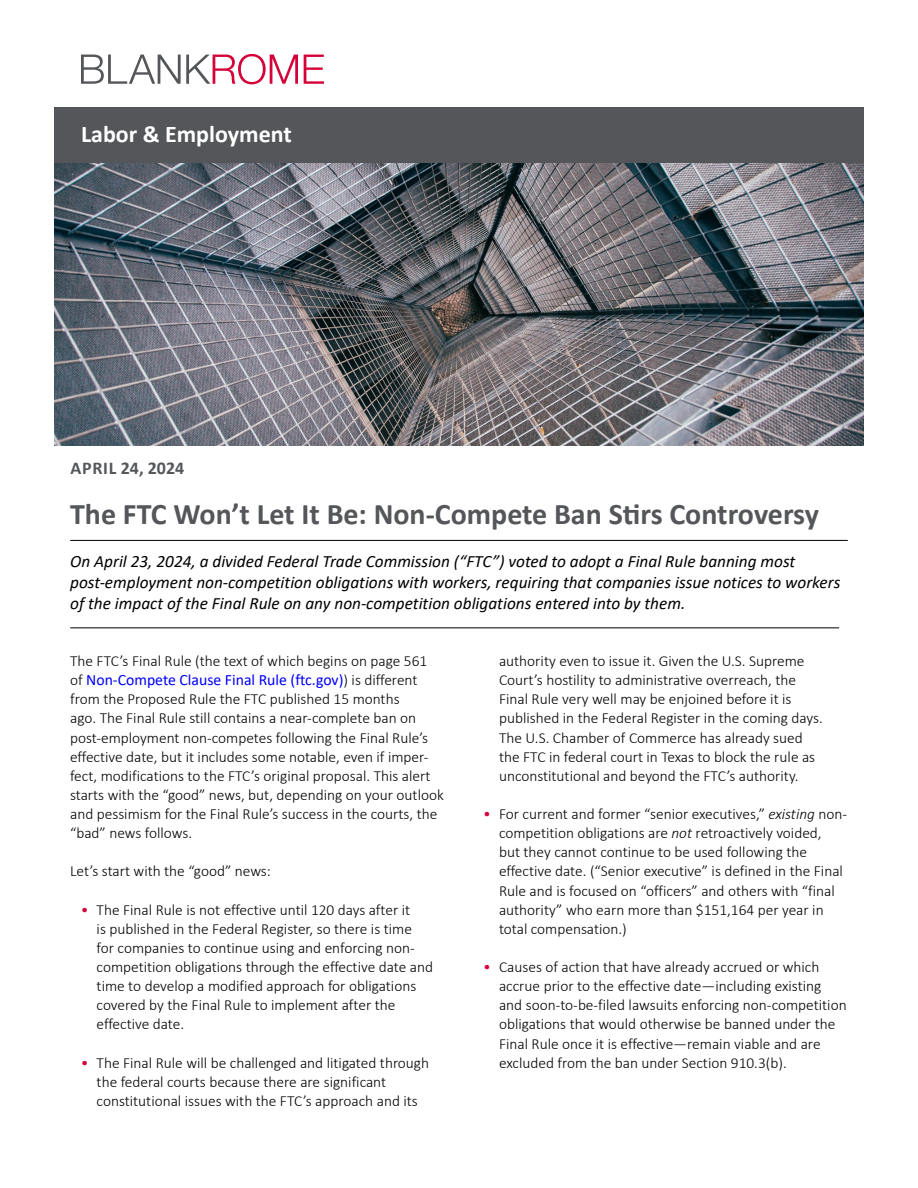
<style>
.page{position:relative;width:918px;height:1188px;background:#fff}
.page>*{position:absolute;margin:0;border:0;box-sizing:border-box;transform-origin:0 0}
._0_maintiutle{font:700 30px "Calibri";color:#54565a}
._5_masthead_PracticeArea{font:700 24px "Calibri";color:#fff}
._5_masthead_Date{font:700 18px "Calibri";letter-spacing:.02em;color:#54565a}
.t1{font:italic 17.25px/21px "Calibri";color:#000}
._1_Body_Copy{font:15.75px "Calibri";color:#00f}
._1_Body_Copy-2{font:300 15.3px/19.2px "Calibri";color:#000}
.s1{font-weight:300;font-size:15.3px;color:#000}
.s2{font-size:15.75px;color:#d50037}
.s3{font-style:italic}
</style>
<div class="page">
<img style="left:54px;top:163px;width:810px;height:283px">
<svg style="left:81px;top:54px;width:217px;height:30px"></svg>
<svg style="left:304px;top:55px;width:20px;height:29px"></svg>
<div style="left:54px;top:107px;width:810px;height:56px;background:#54565a"></div>
<hr style="left:70px;top:540px;width:778px;height:1px;background:#000">
<hr style="left:70px;top:628px;width:769px;height:1px;background:#000">
<p class="_5_masthead_PracticeArea" style="left:81px;top:117px;width:212px">Labor &amp; Employment</p>
<p class="_5_masthead_Date" style="left:71px;top:455px;width:115px">APRIL 24, 2024</p>
<p class="_0_maintiutle" style="left:70px;top:493px;width:750px">The FTC Won’t Let It Be: Non-Compete Ban Stirs Controversy</p>
<p class="t1" style="left:70px;top:550px;width:772px">On April 23, 2024, a divided Federal Trade Commission (“FTC”) voted to adopt a Final Rule banning most post-employment non-competition obligations with workers, requiring that companies issue notices to workers of the impact of the Final Rule on any non-competition obligations entered into by them.</p>
<p class="_1_Body_Copy-2" style="left:70px;top:651px;width:359px">The FTC’s Final Rule (the text of which begins on page 561</p>
<p class="_1_Body_Copy" style="left:70px;top:669px;width:349px"><span class="s1">of</span> Non-Compete Clause Final Rule (ftc.gov)<span class="s1">) is different</span></p>
<p class="_1_Body_Copy-2" style="left:70px;top:689px;width:375px">from the Proposed Rule the FTC published 15 months<br>ago. The Final Rule still contains a near-complete ban on post-employment non-competes following the Final Rule’s effective date, but it includes some notable, even if imper&shy;fect, modifications to the FTC’s original proposal. This alert starts with the “good” news, but, depending on your outlook and pessimism for the Final Rule’s success in the courts, the “bad” news follows.</p>
<p class="_1_Body_Copy-2" style="left:70px;top:862px;width:202px">Let’s start with the “good” news:</p>
<p class="_1_Body_Copy-2" style="left:97px;top:900px;width:338px;text-indent:-16px"><span class="s2">•</span> The Final Rule is not effective until 120 days after it<br>is published in the Federal Register, so there is time for companies to continue using and enforcing non&shy;competition obligations through the effective date and time to develop a modified approach for obligations covered by the Final Rule to implement after the effective date.</p>
<p class="_1_Body_Copy-2" style="left:97px;top:1053px;width:334px;text-indent:-16px"><span class="s2">•</span> The Final Rule will be challenged and litigated through the federal courts because there are significant constitutional issues with the FTC’s approach and its</p>
<p class="_1_Body_Copy-2" style="left:499px;top:651px;width:325px">authority even to issue it. Given the U.S. Supreme Court’s hostility to administrative overreach, the Final Rule very well may be enjoined before it is published in the Federal Register in the coming days.<br>The U.S. Chamber of Commerce has already sued the FTC in federal court in Texas to block the rule as unconstitutional and beyond the FTC’s authority.</p>
<p class="_1_Body_Copy-2" style="left:499px;top:804px;width:350px;text-indent:-16px"><span class="s2">•</span> For current and former “senior executives,” <span class="s3">existing</span> non&shy;competition obligations are <span class="s3">not</span> retroactively voided,<br>but they cannot continue to be used following the effective date. (“Senior executive” is defined in the Final Rule and is focused on “officers” and others with “final authority” who earn more than $151,164 per year in total compensation.)</p>
<p class="_1_Body_Copy-2" style="left:499px;top:957px;width:349px;text-indent:-16px"><span class="s2">•</span> Causes of action that have already accrued or which accrue prior to the effective date—including existing and soon-to-be-filed lawsuits enforcing non-competition obligations that would otherwise be banned under the Final Rule once it is effective—remain viable and are excluded from the ban under Section 910.3(b).</p>
</div>
